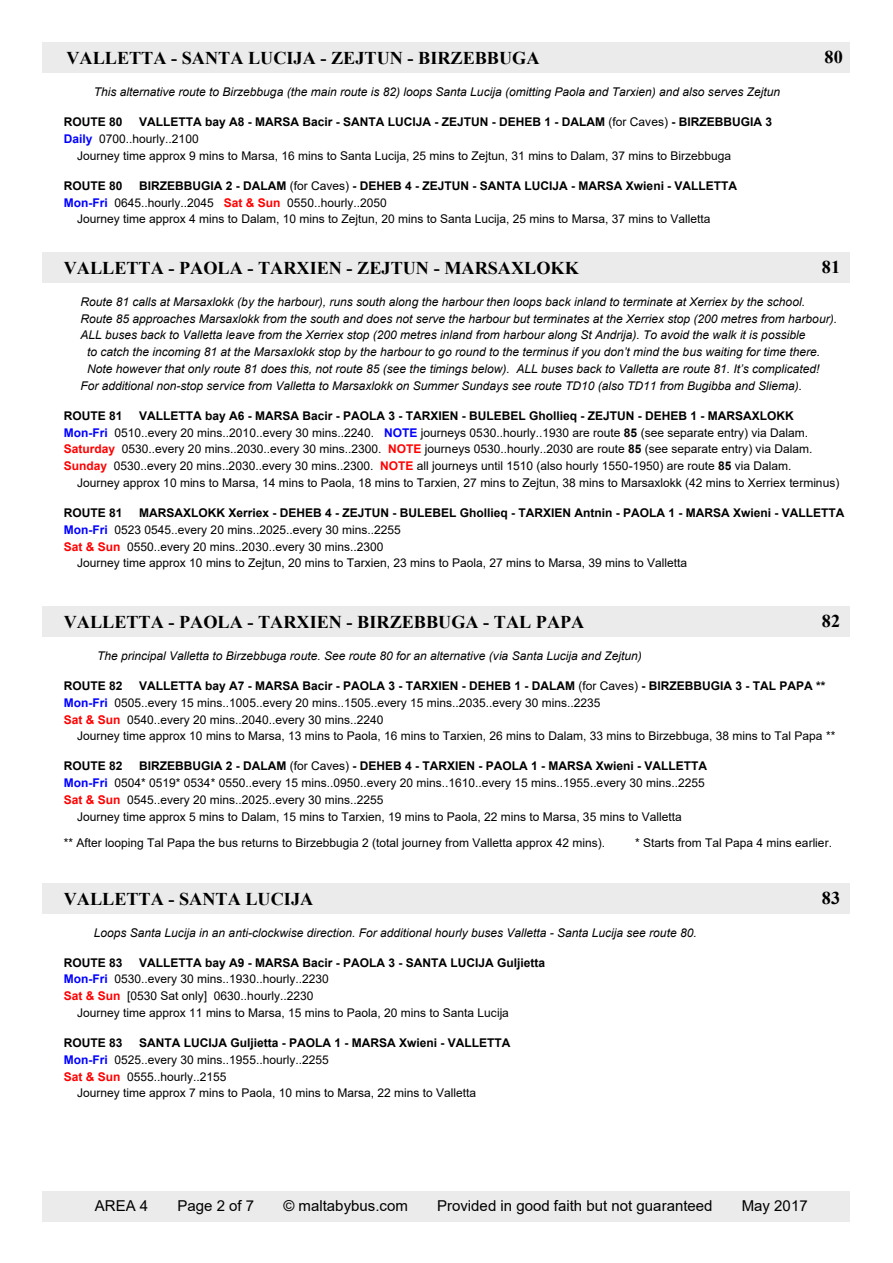
<style>
.page{position:relative;width:893px;height:1263px;background:#fff}
.page>*{position:absolute;margin:0;border:0;box-sizing:border-box;transform-origin:0 0}
.t1{font:700 18px "Times New Roman";color:#000}
.t2{font:15px "Arial";color:#000}
.t3{font:12px/16.8px "Arial";color:#000}
.t4{font:italic 12px "Arial";color:#000}
.t5{font:700 12px "Arial";color:#000}
.s1{font-weight:400}
.s2{font-weight:700;color:#00f}
.s3{font-weight:700;color:#f00}
.s4{font-weight:700}
</style>
<div class="page">
<div style="left:43px;top:43px;width:807px;height:30px;background:#ebebeb"></div>
<div style="left:43px;top:252px;width:807px;height:31px;background:#ebebeb"></div>
<div style="left:43px;top:606px;width:807px;height:30px;background:#ebebeb"></div>
<div style="left:43px;top:883px;width:807px;height:30px;background:#ebebeb"></div>
<div style="left:43px;top:1191px;width:807px;height:30px;background:#ebebeb"></div>
<h1 class="t1" style="left:66px;top:52px;width:475px">VALLETTA - SANTA LUCIJA - ZEJTUN - BIRZEBBUGA</h1>
<h1 class="t1" style="left:825px;top:51px;width:20px">80</h1>
<p class="t4" style="left:94px;top:87px;width:688px">This alternative route to Birzebbuga (the main route is 82) loops Santa Lucija (omitting Paola and Tarxien) and also serves Zejtun</p>
<p class="t5" style="left:64px;top:117px;width:60px">ROUTE 80</p>
<p class="t5" style="left:139px;top:117px;width:634px">VALLETTA bay A8 - MARSA Bacir - SANTA LUCIJA - ZEJTUN - DEHEB 1 - DALAM <span class="s1">(for Caves)</span> - BIRZEBBUGIA 3</p>
<p class="t3" style="left:64px;top:131px;width:136px"><span class="s2">Daily</span> 0700..hourly..2100</p>
<p class="t3" style="left:77px;top:148px;width:656px">Journey time approx 9 mins to Marsa, 16 mins to Santa Lucija, 25 mins to Zejtun, 31 mins to Dalam, 37 mins to Birzebbuga</p>
<p class="t5" style="left:64px;top:181px;width:60px">ROUTE 80</p>
<p class="t5" style="left:139px;top:181px;width:600px">BIRZEBBUGIA 2 - DALAM <span class="s1">(for Caves)</span> - DEHEB 4 - ZEJTUN - SANTA LUCIJA - MARSA Xwieni - VALLETTA</p>
<p class="t3" style="left:64px;top:195px;width:325px"><span class="s2">Mon-Fri</span> 0645..hourly..2045 <span class="s3">Sat &amp; Sun</span> 0550..hourly..2050</p>
<p class="t3" style="left:77px;top:212px;width:635px">Journey time approx 4 mins to Dalam, 10 mins to Zejtun, 20 mins to Santa Lucija, 25 mins to Marsa, 37 mins to Valletta</p>
<h1 class="t1" style="left:64px;top:262px;width:517px">VALLETTA - PAOLA - TARXIEN - ZEJTUN - MARSAXLOKK</h1>
<h1 class="t1" style="left:822px;top:261px;width:20px">81</h1>
<p class="t4" style="left:80px;top:297px;width:726px">Route 81 calls at Marsaxlokk (by the harbour), runs south along the harbour then loops back inland to terminate at Xerriex by the school.</p>
<p class="t4" style="left:80px;top:314px;width:758px">Route 85 approaches Marsaxlokk from the south and does not serve the harbour but terminates at the Xerriex stop (200 metres from harbour).</p>
<p class="t4" style="left:80px;top:331px;width:726px">ALL buses back to Valletta leave from the Xerriex stop (200 metres inland from harbour along St Andrija). To avoid the walk it is possible</p>
<p class="t4" style="left:87px;top:347px;width:734px">to catch the incoming 81 at the Marsaxlokk stop by the harbour to go round to the terminus if you don’t mind the bus waiting for time there.</p>
<p class="t4" style="left:87px;top:364px;width:734px">Note however that only route 81 does this, not route 85 (see the timings below). ALL buses back to Valletta are route 81. It’s complicated!</p>
<p class="t4" style="left:80px;top:381px;width:723px">For additional non-stop service from Valletta to Marsaxlokk on Summer Sundays see route TD10 (also TD11 from Bugibba and Sliema).</p>
<p class="t5" style="left:64px;top:411px;width:60px">ROUTE 81</p>
<p class="t3" style="left:64px;top:408px;width:750px;text-indent:75px"><span class="s4">VALLETTA bay A6 - MARSA Bacir - PAOLA 3 - TARXIEN - BULEBEL Ghollieq - ZEJTUN - DEHEB 1 - MARSAXLOKK </span><span class="s2">Mon-Fri</span> 0510..every 20 mins..2010..every 30 mins..2240. <span class="s2">NOTE</span> journeys 0530..hourly..1930 are route <span class="s4">85</span> (see separate entry) via Dalam.<br><span class="s3">Saturday</span> 0530..every 20 mins..2030..every 30 mins..2300. <span class="s3">NOTE</span> journeys 0530..hourly..2030 are route <span class="s4">85</span> (see separate entry) via Dalam.<br><span class="s3">Sunday</span> 0530..every 20 mins..2030..every 30 mins..2300. <span class="s3">NOTE</span> all journeys until 1510 (also hourly 1550-1950) are route <span class="s4">85</span> via Dalam.</p>
<p class="t3" style="left:77px;top:475px;width:764px">Journey approx 10 mins to Marsa, 14 mins to Paola, 18 mins to Tarxien, 27 mins to Zejtun, 38 mins to Marsaxlokk (42 mins to Xerriex terminus)</p>
<p class="t5" style="left:64px;top:508px;width:60px">ROUTE 81</p>
<p class="t5" style="left:139px;top:508px;width:707px">MARSAXLOKK Xerriex - DEHEB 4 - ZEJTUN - BULEBEL Ghollieq - TARXIEN Antnin - PAOLA 1 - MARSA Xwieni - VALLETTA</p>
<p class="t3" style="left:64px;top:522px;width:339px"><span class="s2">Mon-Fri</span> 0523 0545..every 20 mins..2025..every 30 mins..2255</p>
<p class="t3" style="left:64px;top:539px;width:321px"><span class="s3">Sat &amp; Sun</span> 0550..every 20 mins..2030..every 30 mins..2300</p>
<p class="t3" style="left:77px;top:556px;width:611px">Journey time approx 10 mins to Zejtun, 20 mins to Tarxien, 23 mins to Paola, 27 mins to Marsa, 39 mins to Valletta</p>
<h1 class="t1" style="left:64px;top:616px;width:522px">VALLETTA - PAOLA - TARXIEN - BIRZEBBUGA - TAL PAPA</h1>
<h1 class="t1" style="left:822px;top:615px;width:20px">82</h1>
<p class="t4" style="left:97px;top:651px;width:546px">The principal Valletta to Birzebbuga route. See route 80 for an alternative (via Santa Lucija and Zejtun)</p>
<p class="t5" style="left:64px;top:681px;width:60px">ROUTE 82</p>
<p class="t3" style="left:64px;top:678px;width:763px;text-indent:75px"><span class="s4">VALLETTA bay A7 - MARSA Bacir - PAOLA 3 - TARXIEN - DEHEB 1 - DALAM</span> (for Caves) <span class="s4">- BIRZEBBUGIA 3 - TAL PAPA **<br></span><span class="s2">Mon-Fri</span> 0505..every 15 mins..1005..every 20 mins..1505..every 15 mins..2035..every 30 mins..2235<br><span class="s3">Sat &amp; Sun</span> 0540..every 20 mins..2040..every 30 mins..2240</p>
<p class="t3" style="left:77px;top:729px;width:760px">Journey time approx 10 mins to Marsa, 13 mins to Paola, 16 mins to Tarxien, 26 mins to Dalam, 33 mins to Birzebbuga, 38 mins to Tal Papa **</p>
<p class="t5" style="left:64px;top:762px;width:60px">ROUTE 82</p>
<p class="t5" style="left:139px;top:762px;width:570px">BIRZEBBUGIA 2 - DALAM <span class="s1">(for Caves)</span> - DEHEB 4 - TARXIEN - PAOLA 1 - MARSA Xwieni - VALLETTA</p>
<p class="t3" style="left:64px;top:776px;width:643px"><span class="s2">Mon-Fri</span> 0504* 0519* 0534* 0550..every 15 mins..0950..every 20 mins..1610..every 15 mins..1955..every 30 mins..2255</p>
<p class="t3" style="left:64px;top:792px;width:321px"><span class="s3">Sat &amp; Sun</span> 0545..every 20 mins..2025..every 30 mins..2255</p>
<p class="t3" style="left:77px;top:809px;width:606px">Journey time approx 5 mins to Dalam, 15 mins to Tarxien, 19 mins to Paola, 22 mins to Marsa, 35 mins to Valletta</p>
<p class="t3" style="left:64px;top:836px;width:543px">** After looping Tal Papa the bus returns to Birzebbugia 2 (total journey from Valletta approx 42 mins).</p>
<p class="t3" style="left:635px;top:836px;width:198px">* Starts from Tal Papa 4 mins earlier.</p>
<h1 class="t1" style="left:64px;top:892px;width:251px">VALLETTA - SANTA LUCIJA</h1>
<h1 class="t1" style="left:822px;top:892px;width:20px">83</h1>
<p class="t4" style="left:94px;top:928px;width:604px">Loops Santa Lucija in an anti-clockwise direction. For additional hourly buses Valletta - Santa Lucija see route 80.</p>
<p class="t5" style="left:64px;top:958px;width:60px">ROUTE 83</p>
<p class="t5" style="left:139px;top:958px;width:408px">VALLETTA bay A9 - MARSA Bacir - PAOLA 3 - SANTA LUCIJA Guljietta</p>
<p class="t3" style="left:64px;top:972px;width:267px"><span class="s2">Mon-Fri</span> 0530..every 30 mins..1930..hourly..2230</p>
<p class="t3" style="left:64px;top:989px;width:251px"><span class="s3">Sat &amp; Sun</span> [0530 Sat only] 0630..hourly..2230</p>
<p class="t3" style="left:77px;top:1005px;width:433px">Journey time approx 11 mins to Marsa, 15 mins to Paola, 20 mins to Santa Lucija</p>
<p class="t5" style="left:64px;top:1038px;width:60px">ROUTE 83</p>
<p class="t5" style="left:139px;top:1038px;width:373px">SANTA LUCIJA Guljietta - PAOLA 1 - MARSA Xwieni - VALLETTA</p>
<p class="t3" style="left:64px;top:1052px;width:267px"><span class="s2">Mon-Fri</span> 0525..every 30 mins..1955..hourly..2255</p>
<p class="t3" style="left:64px;top:1069px;width:164px"><span class="s3">Sat &amp; Sun</span> 0555..hourly..2155</p>
<p class="t3" style="left:77px;top:1086px;width:401px">Journey time approx 7 mins to Paola, 10 mins to Marsa, 22 mins to Valletta</p>
<p class="t2" style="left:95px;top:1200px;width:55px">AREA 4</p>
<p class="t2" style="left:177px;top:1200px;width:78px">Page 2 of 7</p>
<p class="t2" style="left:283px;top:1200px;width:126px">© maltabybus.com</p>
<p class="t2" style="left:437px;top:1200px;width:277px">Provided in good faith but not guaranteed</p>
<p class="t2" style="left:742px;top:1200px;width:67px">May 2017</p>
</div>
